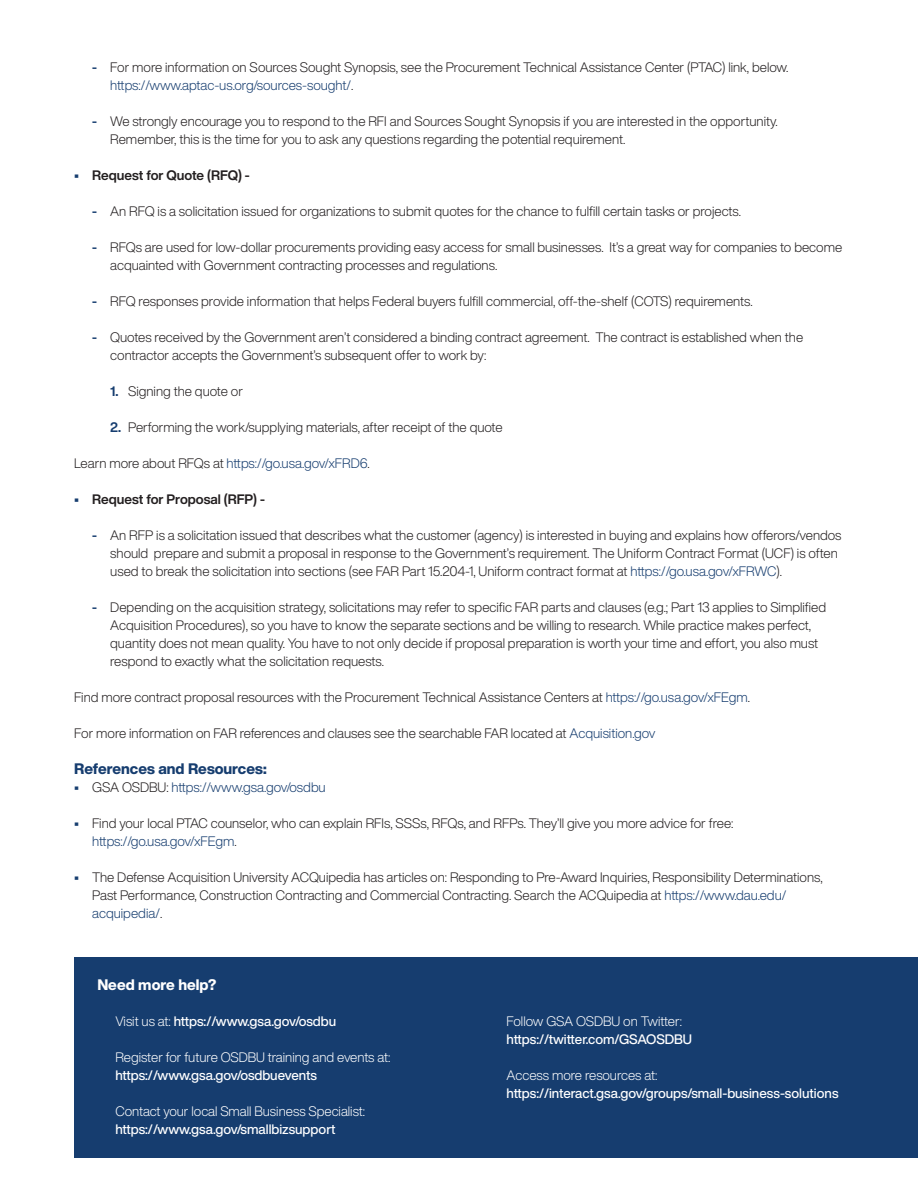
<style>
.page{position:relative;width:918px;height:1188px;background:#fff}
.page>*{position:absolute;margin:0;border:0;box-sizing:border-box;transform-origin:0 0}
.t1{font:800 15px "Helvetica Now Display";color:#163d6f}
.t2{font:800 15px "Helvetica Now Display";color:#fff}
.t3{font:300 13.5px/18px "Helvetica Now Display";color:#231f20}
.t4{font:500 13.5px/18px "Helvetica Now Display";color:#fff}
.t5{font:300 13.5px/18px "Helvetica Now Display";color:#fff}
.t6{font:300 13.5px "Helvetica Now Display";color:#163d6f}
.t7{font:700 13.5px "Helvetica Now Display";color:#231f20}
.s1{font-weight:700;color:#163d6f}
.s2{color:#163d6f}
.s3{color:#231f20}
.s4{font-weight:700}
.s5{font-weight:300}
.s6{font-weight:500}
</style>
<div class="page">
<div style="left:74px;top:957px;width:844px;height:201px;background:#163d6f"></div>
<p class="t3" style="left:110px;top:58px;width:680px;text-indent:-18px"><span class="s1">-</span> For more information on Sources Sought Synopsis, see the Procurement Technical Assistance Center (PTAC) link, below. <span class="s2">https://www.aptac-us.org/sources-sought/</span>.</p>
<p class="t3" style="left:110px;top:112px;width:669px;text-indent:-18px"><span class="s1">-</span> We strongly encourage you to respond to the RFI and Sources Sought Synopsis if you are interested in the opportunity.<br>Remember, this is the time for you to ask any questions regarding the potential requirement.</p>
<p class="t7" style="left:74px;top:166px;width:177px"><span class="s2">•</span> Request for Quote (RFQ) -</p>
<p class="t3" style="left:92px;top:202px;width:650px"><span class="s1">-</span> An RFQ is a solicitation issued for organizations to submit quotes for the chance to fulfill certain tasks or projects.</p>
<p class="t3" style="left:110px;top:238px;width:734px;text-indent:-18px"><span class="s1">-</span> RFQs are used for low-dollar procurements providing easy access for small businesses. It’s a great way for companies to become acquainted with Government contracting processes and regulations.</p>
<p class="t3" style="left:92px;top:292px;width:662px"><span class="s1">-</span> RFQ responses provide information that helps Federal buyers fulfill commercial, off-the-shelf (COTS) requirements.</p>
<p class="t3" style="left:110px;top:328px;width:694px;text-indent:-18px"><span class="s1">-</span> Quotes received by the Government aren’t considered a binding contract agreement. The contract is established when the contractor accepts the Government’s subsequent offer to work by:</p>
<p class="t3" style="left:110px;top:382px;width:134px"><span class="s1">1.</span> Signing the quote or</p>
<p class="t3" style="left:110px;top:418px;width:394px"><span class="s1">2.</span> Performing the work/supplying materials, after receipt of the quote</p>
<p class="t6" style="left:74px;top:454px;width:297px"><span class="s3">Learn more about RFQs at</span> https://go.usa.gov/xFRD6<span class="s3">.</span></p>
<p class="t7" style="left:74px;top:490px;width:192px"><span class="s2">•</span> Request for Proposal (RFP) -</p>
<p class="t3" style="left:110px;top:526px;width:733px;text-indent:-18px"><span class="s1">-</span> An RFP is a solicitation issued that describes what the customer (agency) is interested in buying and explains how offerors/vendos should prepare and submit a proposal in response to the Government’s requirement. The Uniform Contract Format (UCF) is often used to break the solicitation into sections (see FAR Part 15.204-1, Uniform contract format at <span class="s2">https://go.usa.gov/xFRWC</span>).</p>
<p class="t3" style="left:110px;top:598px;width:717px;text-indent:-18px"><span class="s1">-</span> Depending on the acquisition strategy, solicitations may refer to specific FAR parts and clauses (e.g.; Part 13 applies to Simplified Acquisition Procedures), so you have to know the separate sections and be willing to research. While practice makes perfect, quantity does not mean quality. You have to not only decide if proposal preparation is worth your time and effort, you also must respond to exactly what the solicitation requests.</p>
<p class="t3" style="left:74px;top:688px;width:678px">Find more contract proposal resources with the Procurement Technical Assistance Centers at <span class="s2">https://go.usa.gov/xFEgm</span>.</p>
<p class="t3" style="left:74px;top:724px;width:583px">For more information on FAR references and clauses see the searchable FAR located at <span class="s2">Acquisition.gov</span></p>
<p class="t1" style="left:74px;top:758px;width:194px">References and Resources:</p>
<p class="t6" style="left:74px;top:778px;width:253px"><span class="s4">•</span> <span class="s3">GSA OSDBU:</span> https://www.gsa.gov/osdbu</p>
<p class="t3" style="left:92px;top:814px;width:643px;text-indent:-18px"><span class="s1">•</span> Find your local PTAC counselor, who can explain RFIs, SSSs, RFQs, and RFPs. They’ll give you more advice for free: <span class="s2">https://go.usa.gov/xFEgm</span>.</p>
<p class="t3" style="left:92px;top:868px;width:732px;text-indent:-18px"><span class="s1">•</span> The Defense Acquisition University ACQuipedia has articles on: Responding to Pre-Award Inquiries, Responsibility Determinations,<br>Past Performance, Construction Contracting and Commercial Contracting. Search the ACQuipedia at <span class="s2">https://www.dau.edu/ acquipedia/</span>.</p>
<p class="t2" style="left:97px;top:974px;width:121px">Need more help?</p>
<p class="t4" style="left:97px;top:1012px;width:240px"><span class="s1">•</span> <span class="s5">Visit us at:</span> https://www.gsa.gov/osdbu</p>
<p class="t5" style="left:115px;top:1048px;width:277px;text-indent:-18px"><span class="s1">•</span> Register for future OSDBU training and events at: <span class="s6">https://www.gsa.gov/osdbuevents</span></p>
<p class="t5" style="left:115px;top:1102px;width:251px;text-indent:-18px"><span class="s1">•</span> Contact your local Small Business Specialist: <span class="s6">https://www.gsa.gov/smallbizsupport</span></p>
<p class="t4" style="left:507px;top:1012px;width:187px;text-indent:-18px"><span class="s1">•</span> <span class="s5">Follow GSA OSDBU on Twitter: </span>https://twitter.com/GSAOSDBU</p>
<p class="t4" style="left:507px;top:1066px;width:333px;text-indent:-18px"><span class="s1">•</span> <span class="s5">Access more resources at: </span>https://interact.gsa.gov/groups/small-business-solutions</p>
</div>
